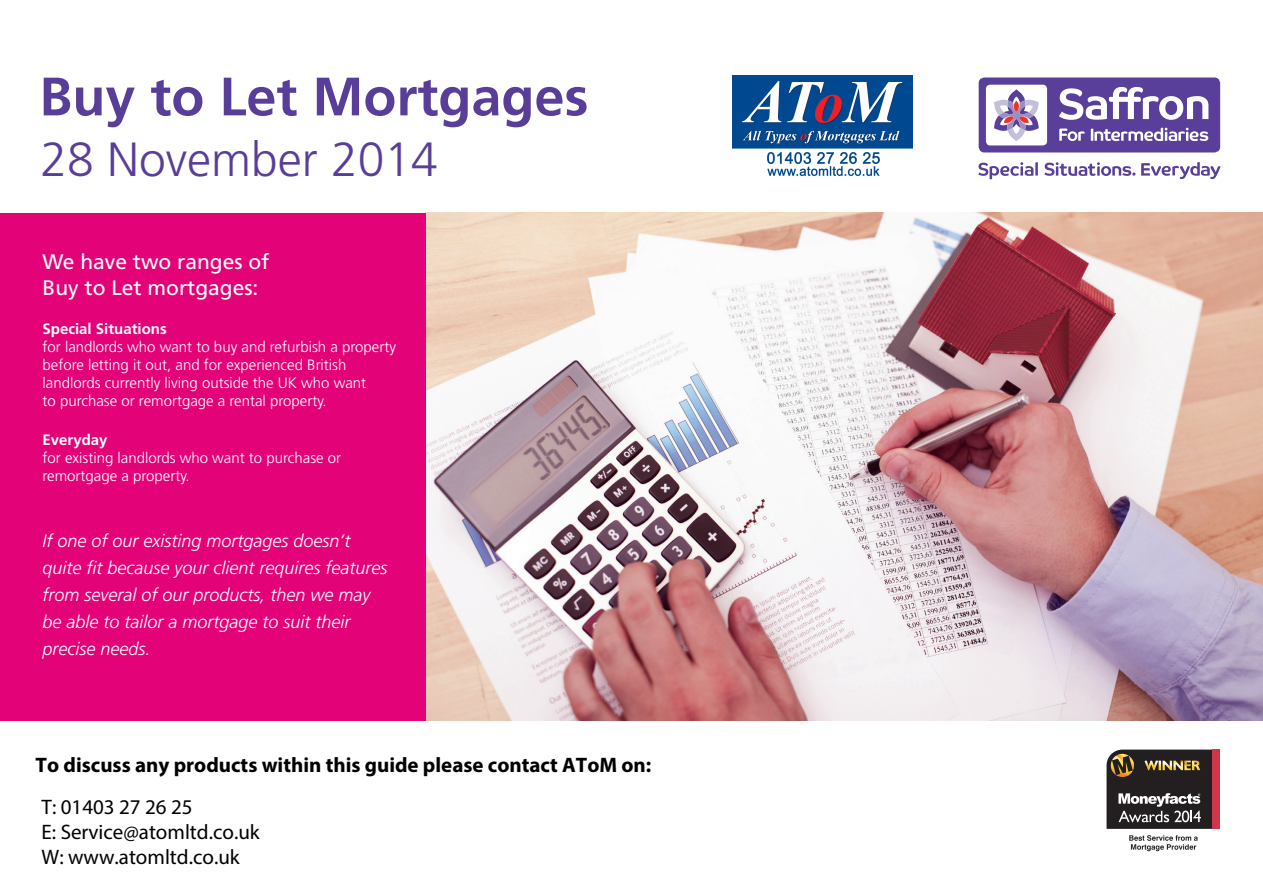
<style>
.page{position:relative;width:1263px;height:893px;background:#fff}
.page>*{position:absolute;margin:0;border:0;box-sizing:border-box;transform-origin:0 0}
.t1{font:700 54px "Frutiger";color:#593e99}
.t2{font:300 48px "Frutiger";color:#593e99}
.t3{font:700 21px "Myriad Pro";color:#000}
.t4{font:21px/25.2px "Myriad Pro";color:#000}
.t5{font:21px/25.2px "Frutiger";color:#fff}
.t6{font:italic 300 18px/27px "Frutiger";color:#fff}
.t7{font:300 15px/18px "Frutiger";color:#fff}
.s1{font-weight:700}
</style>
<div class="page">
<img style="left:425px;top:213px;width:838px;height:508px">
<div style="left:0;top:213px;width:425px;height:507px;background:#e40278"></div>
<div style="left:979px;top:77px;width:241px;height:75px;background:#593f99;border-radius:6px"></div>
<div style="left:986px;top:85px;width:61px;height:60px;background:#fff;border-radius:4px"></div>
<svg style="left:994px;top:89px;width:45px;height:52px"></svg>
<svg style="left:1059px;top:87px;width:149px;height:33px"></svg>
<svg style="left:1059px;top:128px;width:26px;height:13px"></svg>
<svg style="left:1091px;top:128px;width:118px;height:13px"></svg>
<svg style="left:1141px;top:162px;width:79px;height:17px"></svg>
<svg style="left:1044px;top:162px;width:91px;height:14px"></svg>
<svg style="left:978px;top:162px;width:60px;height:17px"></svg>
<div style="left:1212px;top:750px;width:8px;height:79px;background:#d03549"></div>
<svg style="left:1129px;top:835px;width:69px;height:16px"></svg>
<svg style="left:1106px;top:750px;width:106px;height:79px;background:#49433d"></svg>
<img style="left:732px;top:76px;width:180px;height:101px">
<p class="t1" style="left:39px;top:65px;width:551px">Buy to Let Mortgages</p>
<p class="t2" style="left:40px;top:133px;width:399px">28 November 2014</p>
<p class="t5" style="left:43px;top:249px;width:228px">We have two ranges of<br>Buy to Let mortgages:</p>
<p class="t7" style="left:43px;top:320px;width:355px"><span class="s1">Special Situations<br></span>for landlords who want to buy and refurbish a property before letting it out, and for experienced British landlords currently living outside the UK who want<br>to purchase or remortgage a rental property.</p>
<p class="t7" style="left:43px;top:431px;width:300px"><span class="s1">Everyday<br></span>for existing landlords who want to purchase or remortgage a property.</p>
<p class="t6" style="left:43px;top:528px;width:347px">If one of our existing mortgages doesn’t quite fit because your client requires features from several of our products, then we may be able to tailor a mortgage to suit their precise needs.</p>
<h3 class="t3" style="left:36px;top:751px;width:617px">To discuss any products within this guide please contact AToM on:</h3>
<h3 class="t4" style="left:42px;top:794px;width:220px">T: 01403 27 26 25<br>E: Service@atomltd.co.uk<br>W: www.atomltd.co.uk</h3>
</div>
